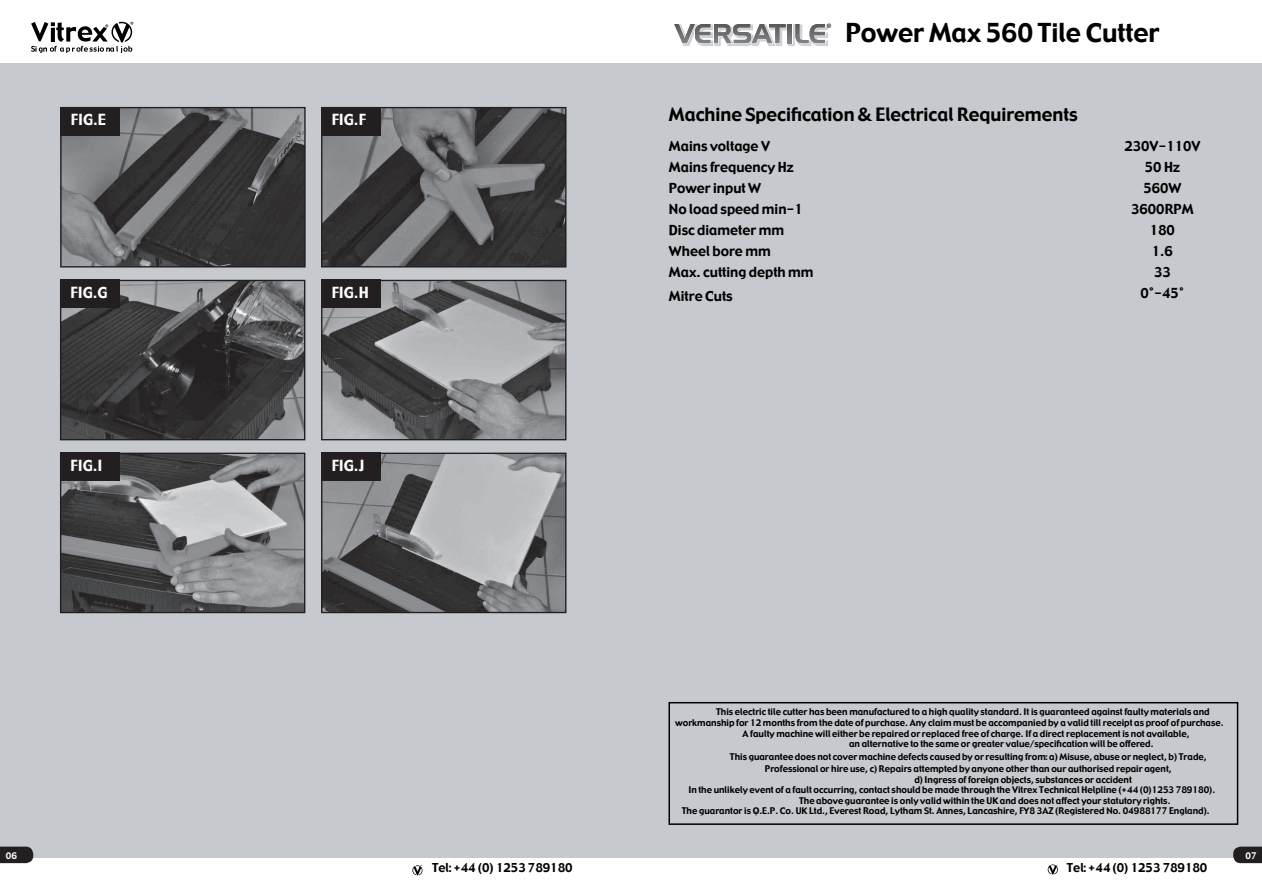
<style>
.page{position:relative;width:1262px;height:893px;background:#fff}
.page>*{position:absolute;margin:0;border:0;box-sizing:border-box;transform-origin:0 0}
.t1{font:25.5px "Gadget";color:#000}
.t2{font:18px "Gadget";color:#000}
.t3{font:15px "Gadget";color:#fff}
.t4{font:13.5px/21px "Gadget";color:#000}
.t5{font:12px "Gadget";color:#000}
.t6{font:9px/12.3px "Gadget";color:#000;text-align:center}
.t7{font:9px "Gadget";color:#fff}
</style>
<div class="page">
<div style="left:0;top:64px;width:634px;height:793px;background:#c6cace"></div>
<div style="left:630px;top:64px;width:631px;height:793px;background:#c6cace"></div>
<svg style="left:0;top:846px;width:33px;height:17px"></svg>
<svg style="left:1233px;top:846px;width:29px;height:17px"></svg>
<svg style="left:31px;top:22px;width:102px;height:31px"></svg>
<svg style="left:412px;top:864px;width:10px;height:11px"></svg>
<svg style="left:1047px;top:864px;width:10px;height:10px"></svg>
<div style="left:668px;top:702px;width:570px;height:122px;border:2px solid #000"></div>
<svg style="left:674px;top:24px;width:157px;height:22px"></svg>
<img style="left:323px;top:109px;width:241px;height:156px">
<div style="left:321px;top:107px;width:245px;height:160px;border:1px solid #231f20"></div>
<img style="left:62px;top:282px;width:241px;height:156px">
<div style="left:60px;top:280px;width:245px;height:160px;border:1px solid #231f20"></div>
<img style="left:323px;top:282px;width:241px;height:156px">
<div style="left:321px;top:280px;width:245px;height:160px;border:1px solid #231f20"></div>
<img style="left:62px;top:454px;width:241px;height:157px">
<div style="left:60px;top:452px;width:245px;height:161px;border:1px solid #231f20"></div>
<img style="left:323px;top:454px;width:241px;height:157px">
<div style="left:321px;top:452px;width:245px;height:161px;border:1px solid #231f20"></div>
<div style="left:321px;top:107px;width:59px;height:28px;background:#231f20"></div>
<div style="left:60px;top:280px;width:59px;height:28px;background:#231f20"></div>
<div style="left:321px;top:280px;width:59px;height:28px;background:#231f20"></div>
<div style="left:60px;top:452px;width:59px;height:29px;background:#231f20"></div>
<div style="left:321px;top:452px;width:59px;height:29px;background:#231f20"></div>
<img style="left:62px;top:109px;width:242px;height:156px">
<div style="left:60px;top:107px;width:246px;height:160px;border:1px solid #231f20"></div>
<div style="left:60px;top:107px;width:59px;height:28px;background:#231f20"></div>
<h3 class="t3" style="left:71px;top:110px;width:37px">FIG.E</h3>
<h3 class="t3" style="left:332px;top:110px;width:36px">FIG.F</h3>
<h3 class="t3" style="left:71px;top:283px;width:39px">FIG.G</h3>
<h3 class="t3" style="left:332px;top:283px;width:38px">FIG.H</h3>
<h3 class="t3" style="left:71px;top:456px;width:33px">FIG.I</h3>
<h3 class="t3" style="left:332px;top:456px;width:34px">FIG.J</h3>
<h1 class="t1" style="left:845px;top:16px;width:316px">Power Max 560 Tile Cutter</h1>
<h2 class="t2" style="left:669px;top:103px;width:410px">Machine Specification &amp; Electrical Requirements</h2>
<h3 class="t4" style="left:669px;top:136px;width:146px">Mains voltage V<br>Mains frequency Hz<br>Power input W<br>No load speed min-1<br>Disc diameter mm<br>Wheel bore mm<br>Max. cutting depth mm</h3>
<h3 class="t4" style="left:669px;top:286px;width:65px">Mitre Cuts</h3>
<h3 class="t4" style="left:1124px;top:136px;width:78px;text-align:center">230V-110V<br>50 Hz<br>560W<br>3600RPM<br>180<br>1.6<br>33<br>0˚-45˚</h3>
<p class="t6" style="left:716px;top:706px;width:495px">This electric tile cutter has been manufactured to a high quality standard. It is guaranteed against faulty materials and</p>
<p class="t6" style="left:675px;top:717px;width:550px">workmanship for 12 months from the date of purchase. Any claim must be accompanied by a valid till receipt as proof of purchase.</p>
<p class="t6" style="left:742px;top:728px;width:448px">A faulty machine will either be repaired or replaced free of charge. If a direct replacement is not available,</p>
<p class="t6" style="left:849px;top:738px;width:306px">an alternative to the same or greater value/specification will be offered.</p>
<p class="t6" style="left:730px;top:750px;width:478px">This guarantee does not cover machine defects caused by or resulting from: a) Misuse, abuse or neglect, b) Trade,<br>Professional or hire use, c) Repairs attempted by anyone other than our authorised repair agent,</p>
<p class="t6" style="left:914px;top:773px;width:219px">d) Ingress of foreign objects, substances or accident</p>
<p class="t6" style="left:688px;top:784px;width:528px">In the unlikely event of a fault occurring, contact should be made through the Vitrex Technical Helpline (+44 (0)1253 789180).</p>
<p class="t6" style="left:799px;top:794px;width:373px">The above guarantee is only valid within the UK and does not affect your statutory rights.</p>
<p class="t6" style="left:682px;top:805px;width:529px">The guarantor is Q.E.P. Co. UK Ltd., Everest Road, Lytham St. Annes, Lancashire, FY8 3AZ (Registered No. 04988177 England).</p>
<p class="t7" style="left:6px;top:849px;width:13px">06</p>
<p class="t7" style="left:1245px;top:849px;width:13px">07</p>
<h3 class="t5" style="left:432px;top:859px;width:142px">Tel: +44 (0) 1253 789180</h3>
<h3 class="t5" style="left:1066px;top:859px;width:142px">Tel: +44 (0) 1253 789180</h3>
</div>
